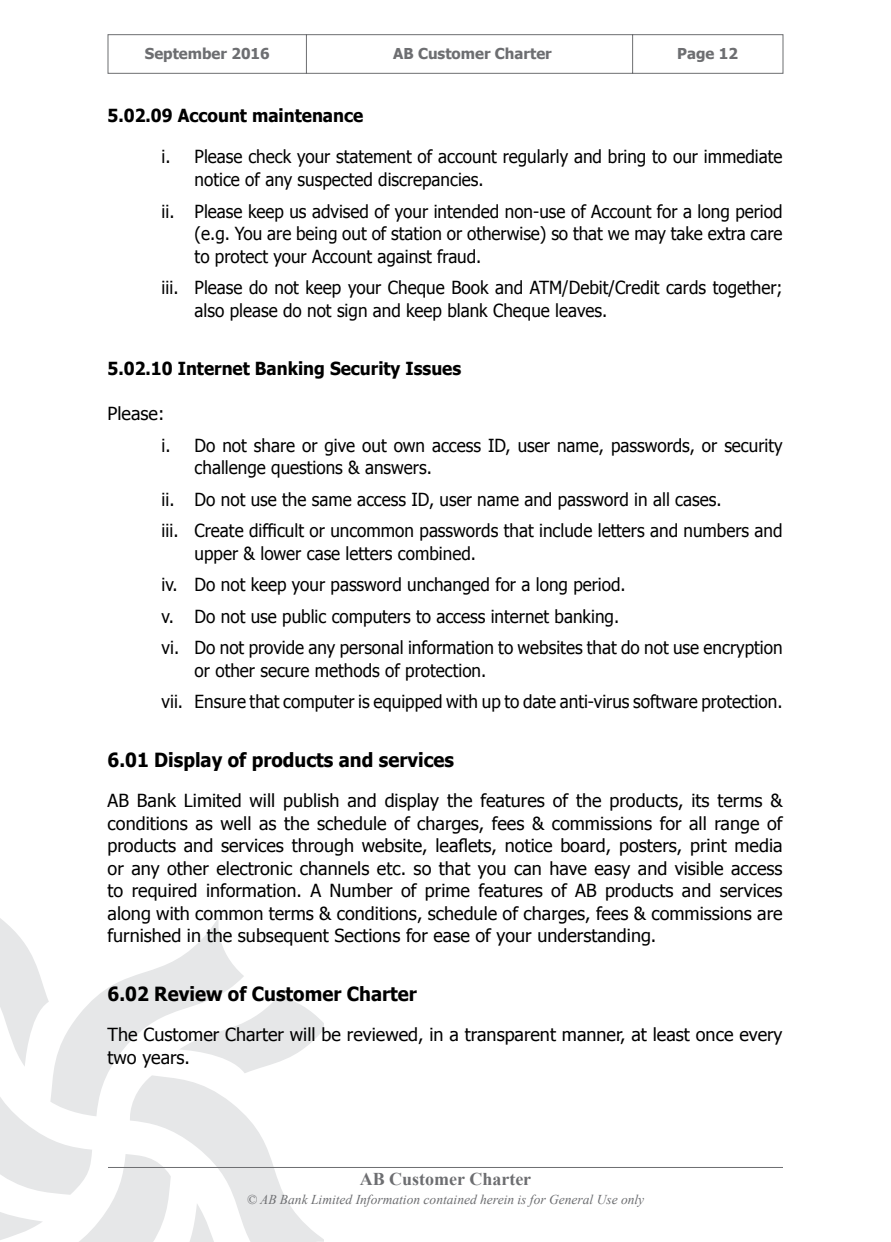
<style>
.page{position:relative;width:891px;height:1242px;background:#fff}
.page>*{position:absolute;margin:0;border:0;box-sizing:border-box;transform-origin:0 0}
.t1{font:700 19.5px "Tahoma";color:#000;scale:.95 1}
.t2{font:18px/31.5px "Tahoma";color:#000;scale:.95 1}
.t3{font:18px/22.5px "Tahoma";color:#000}
.t4{font:700 18px "Tahoma";color:#000;scale:.95 1}
.t5{font:700 18px "Times New Roman";color:#6d6e71}
.t6{font:700 15px "Tahoma";color:#6d6e71}
.t7{font:italic 13.5px "Times New Roman";color:#6d6e71}
</style>
<div class="page">
<svg style="left:0;top:918px;width:324px;height:324px"></svg>
<hr style="left:108px;top:1167px;width:675px;height:1px;background:#6d6e71">
<svg style="left:107px;top:34px;width:677px;height:40px"></svg>
<p class="t6" style="left:145px;top:43px;width:126px">September 2016</p>
<p class="t6" style="left:393px;top:43px;width:160px">AB Customer Charter</p>
<p class="t6" style="left:677px;top:43px;width:62px">Page 12</p>
<p class="t4" style="left:108px;top:103px;width:271px">5.02.09 Account maintenance</p>
<p class="t2" style="left:195px;top:144px;width:620px;line-height:23.2px;text-indent:-33px">i. Please check your statement of account regularly and bring to our immediate notice of any suspected discrepancies.</p>
<p class="t2" style="left:195px;top:199px;width:620px;line-height:22.5px;text-align:justify;text-indent:-33px">ii. Please keep us advised of your intended non-use of Account for a long period (e.g. You are being out of station or otherwise) so that we may take extra care to protect your Account against fraud.</p>
<p class="t2" style="left:195px;top:276px;width:620px;line-height:22.5px;text-indent:-33px">iii. Please do not keep your Cheque Book and ATM/Debit/Credit cards together; also please do not sign and keep blank Cheque leaves.</p>
<p class="t4" style="left:108px;top:356px;width:374px">5.02.10 Internet Banking Security Issues</p>
<p class="t3" style="left:162px;top:397px;width:622px;line-height:31.5px;text-indent:-54px">Please:<br>i. Do not share or give out own access ID, user name, passwords, or security</p>
<p class="t2" style="left:162px;top:451px;width:655px;text-indent:33px">challenge questions &amp; answers.<br>ii. Do not use the same access ID, user name and password in all cases.<br>iii. Create difficult or uncommon passwords that include letters and numbers and</p>
<p class="t2" style="left:162px;top:537px;width:655px;text-indent:33px">upper &amp; lower case letters combined.<br>iv. Do not keep your password unchanged for a long period.<br>v. Do not use public computers to access internet banking.<br>vi. Do not provide any personal information to websites that do not use encryption</p>
<p class="t2" style="left:162px;top:654px;width:655px;text-indent:33px">or other secure methods of protection.<br>vii. Ensure that computer is equipped with up to date anti-virus software protection.</p>
<p class="t1" style="left:108px;top:746px;width:366px">6.01 Display of products and services</p>
<p class="t3" style="left:108px;top:789px;width:677px;text-align:justify">AB Bank Limited will publish and display the features of the products, its terms &amp; conditions as well as the schedule of charges, fees &amp; commissions for all range of products and services through website, leaflets, notice board, posters, print media or any other electronic channels etc. so that you can have easy and visible access to required information. A Number of prime features of AB products and services along with common terms &amp; conditions, schedule of charges, fees &amp; commissions are furnished in the subsequent Sections for ease of your understanding.</p>
<p class="t1" style="left:108px;top:980px;width:327px">6.02 Review of Customer Charter</p>
<p class="t3" style="left:108px;top:1023px;width:676px">The Customer Charter will be reviewed, in a transparent manner, at least once every two years.</p>
<p class="t5" style="left:360px;top:1166px;width:173px">AB Customer Charter</p>
<p class="t7" style="left:247px;top:1190px;width:399px">© AB Bank Limited Information contained herein is for General Use only</p>
</div>
